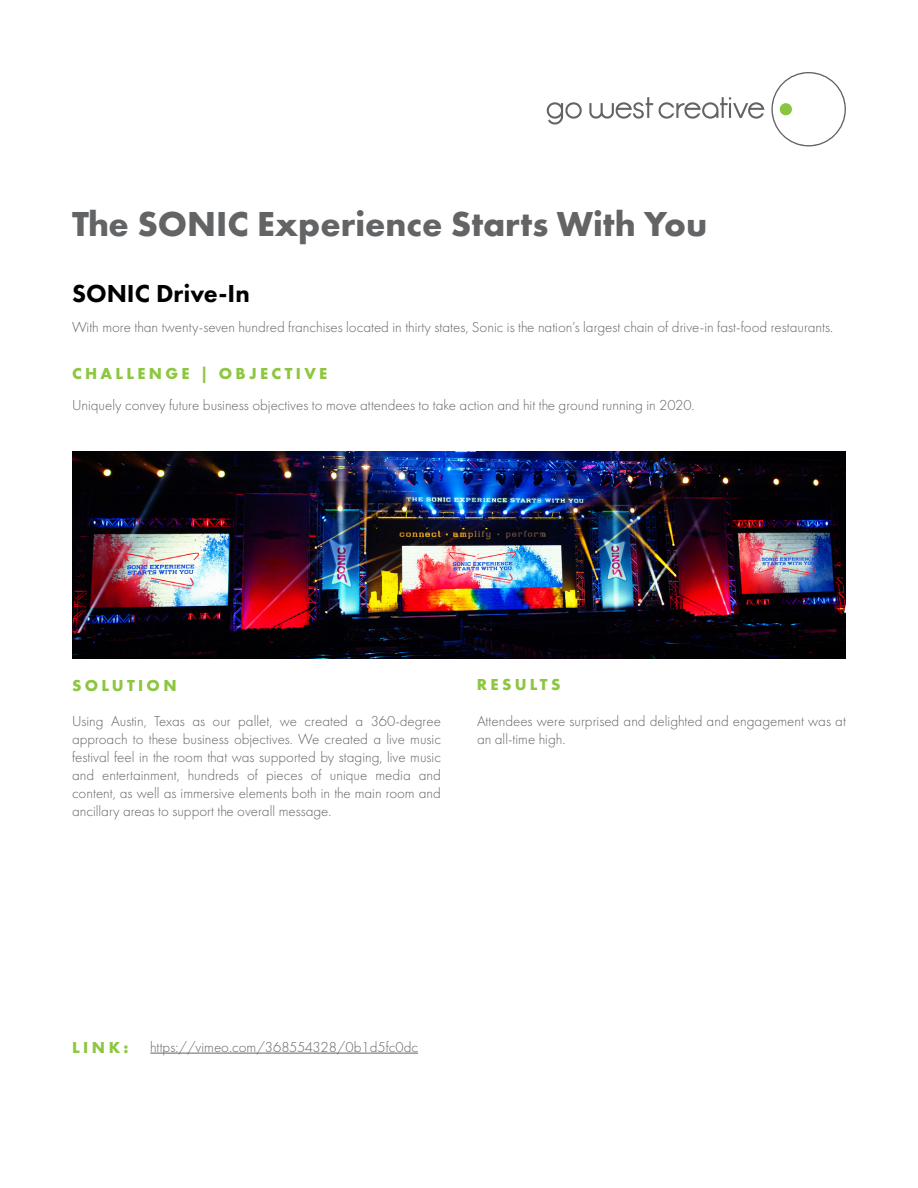
<style>
.page{position:relative;width:918px;height:1188px;background:#fff}
.page>*{position:absolute;margin:0;border:0;box-sizing:border-box;transform-origin:0 0}
.t1{font:700 36px "Futura PT";color:#636466}
.t2{font:800 25.5px "Futura PT";color:#000}
.t3{font:700 16.5px "Futura PT";letter-spacing:.2em;color:#8dc63f}
.t4{font:300 15px/18px "Futura PT";color:#636466;text-align:justify}
</style>
<div class="page">
<svg style="left:771px;top:72px;width:75px;height:74px"></svg>
<div style="left:780px;top:103px;width:12px;height:12px;background:#8bc53f;border-radius:50%"></div>
<svg style="left:547px;top:102px;width:35px;height:23px"></svg>
<svg style="left:589px;top:97px;width:64px;height:22px"></svg>
<svg style="left:659px;top:97px;width:105px;height:22px"></svg>
<img style="left:72px;top:451px;width:774px;height:208px">
<hr style="left:150px;top:1053px;width:268px;height:1px;background:#636466">
<h1 class="t1" style="left:72px;top:201px;width:637px">The SONIC Experience Starts With You</h1>
<h2 class="t2" style="left:72px;top:277px;width:179px">SONIC Drive-In</h2>
<p class="t4" style="left:72px;top:318px;width:763px">With more than twenty-seven hundred franchises located in thirty states, Sonic is the nation’s largest chain of drive-in fast-food restaurants.</p>
<p class="t3" style="left:72px;top:363px;width:257px">CHALLENGE | OBJECTIVE</p>
<p class="t4" style="left:72px;top:396px;width:624px">Uniquely convey future business objectives to move attendees to take action and hit the ground running in 2020.</p>
<p class="t3" style="left:72px;top:674px;width:106px">SOLUTION</p>
<p class="t3" style="left:477px;top:674px;width:85px">RESULTS</p>
<p class="t4" style="left:72px;top:712px;width:371px">Using Austin, Texas as our pallet, we created a 360-degree approach to these business objectives. We created a live music festival feel in the room that was supported by staging, live music and entertainment, hundreds of pieces of unique media and content, as well as immersive elements both in the main room and ancillary areas to support the overall message.</p>
<p class="t4" style="left:477px;top:712px;width:370px">Attendees were surprised and delighted and engagement was at an all-time high.</p>
<p class="t3" style="left:72px;top:1037px;width:58px">LINK:</p>
<p class="t4" style="left:150px;top:1038px;width:269px">https://vimeo.com/368554328/0b1d5fc0dc</p>
</div>
